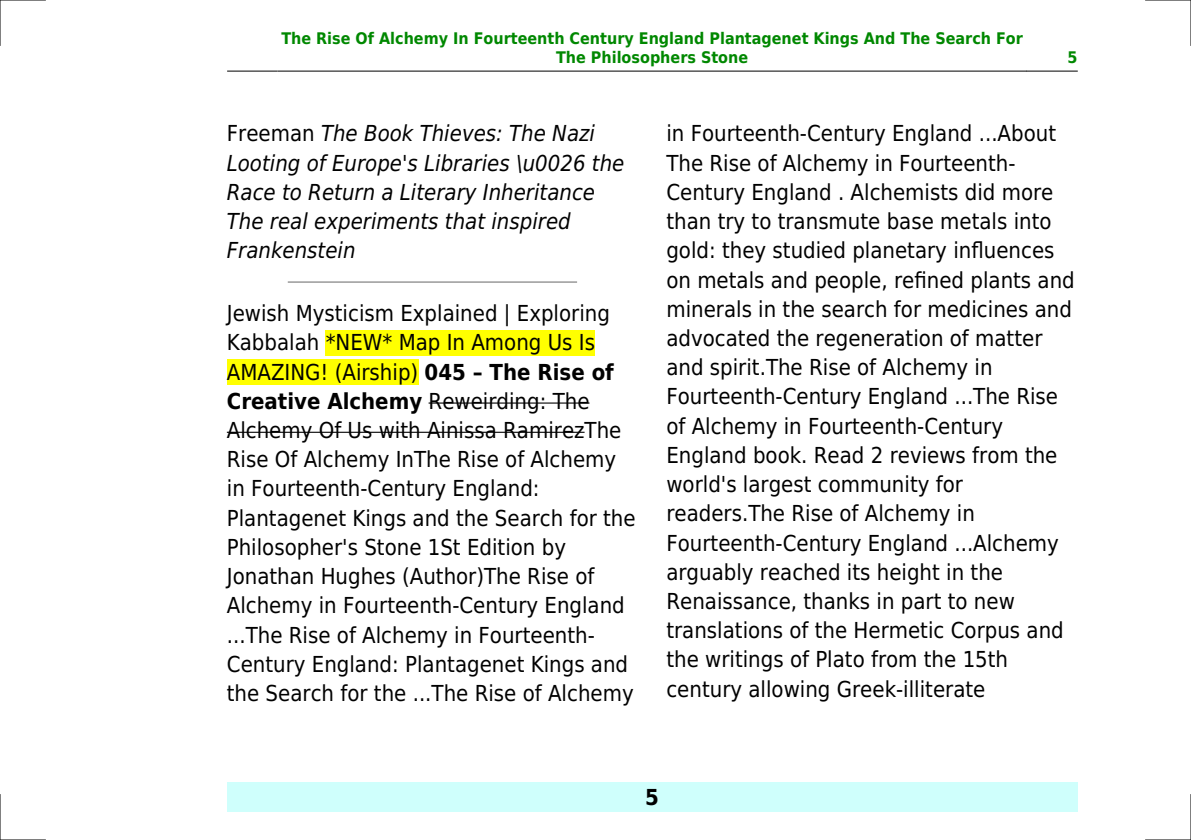
<style>
.page{position:relative;width:1191px;height:840px;background:#fff}
.page>*{position:absolute;margin:0;border:0;box-sizing:border-box;transform-origin:0 0}
.t1{font:22px/29.2px "DejaVu Sans Condensed";color:#000}
.t2{font:italic 22px/29.2px "DejaVu Sans Condensed";color:#000}
.t3{font:700 22px "DejaVu Sans Condensed";color:#000}
.t4{font:700 16px/19.2px "DejaVu Sans Condensed";color:#080;text-align:center}
.s1{font-style:normal}
.s2{font-weight:700}
</style>
<div class="page">
<hr style="left:227px;top:71px;width:51px;height:1px;background:#000">
<hr style="left:278px;top:71px;width:748px;height:1px;background:#000">
<hr style="left:1026px;top:71px;width:51px;height:1px;background:#000">
<div style="left:227px;top:782px;width:850px;height:29px;background:#cffffc"></div>
<hr style="left:288px;top:281px;width:288px;height:2px;background:#999">
<div style="left:326px;top:330px;width:269px;height:25px;background:#ff0"></div>
<div style="left:227px;top:359px;width:191px;height:25px;background:#ff0"></div>
<hr style="left:428px;top:402px;width:161px;height:1px;background:#000">
<hr style="left:227px;top:431px;width:357px;height:1px;background:#000">
<hr style="left:0;top:0;width:45px;height:1px;background:#000">
<hr style="left:1145px;top:0;width:46px;height:1px;background:#000">
<hr style="left:0;top:839px;width:45px;height:1px;background:#000">
<hr style="left:1145px;top:839px;width:46px;height:1px;background:#000">
<hr style="left:0;top:0;width:1px;height:45px;background:#000">
<hr style="left:0;top:794px;width:1px;height:45px;background:#000">
<hr style="left:1190px;top:0;width:1px;height:45px;background:#000">
<hr style="left:1190px;top:794px;width:1px;height:45px;background:#000">
<p class="t4" style="left:281px;top:28px;width:743px">The Rise Of Alchemy In Fourteenth Century England Plantagenet Kings And The Search For<br>The Philosophers Stone</p>
<p class="t4" style="left:1067px;top:48px;width:12px">5</p>
<p class="t2" style="left:227px;top:119px;width:399px"><span class="s1">Freeman</span> The Book Thieves: The Nazi<br>Looting of Europe's Libraries \u0026 the<br>Race to Return a Literary Inheritance<br>The real experiments that inspired<br>Frankenstein</p>
<p class="t1" style="left:227px;top:299px;width:410px">Jewish Mysticism Explained | Exploring Kabbalah *NEW* Map In Among Us Is AMAZING! (Airship) <span class="s2">045 The Rise of Creative Alchemy</span> Reweirding: The Alchemy Of Us with Ainissa RamirezThe Rise Of Alchemy InThe Rise of Alchemy in Fourteenth-Century England:<br>Plantagenet Kings and the Search for the Philosopher's Stone 1St Edition by Jonathan Hughes (Author)The Rise of Alchemy in Fourteenth-Century England ...The Rise of Alchemy in Fourteenth-Century England: Plantagenet Kings and the Search for the ...The Rise of Alchemy</p>
<p class="t1" style="left:666px;top:119px;width:410px">in Fourteenth-Century England ...About The Rise of Alchemy in Fourteenth-Century England . Alchemists did more than try to transmute base metals into gold: they studied planetary influences on metals and people, refined plants and minerals in the search for medicines and advocated the regeneration of matter and spirit.The Rise of Alchemy in Fourteenth-Century England ...The Rise of Alchemy in Fourteenth-Century England book. Read 2 reviews from the world's largest community for readers.The Rise of Alchemy in Fourteenth-Century England ...Alchemy arguably reached its height in the Renaissance, thanks in part to new translations of the Hermetic Corpus and the writings of Plato from the 15th century allowing Greek-illiterate</p>
<p class="t3" style="left:645px;top:783px;width:15px">5</p>
</div>
